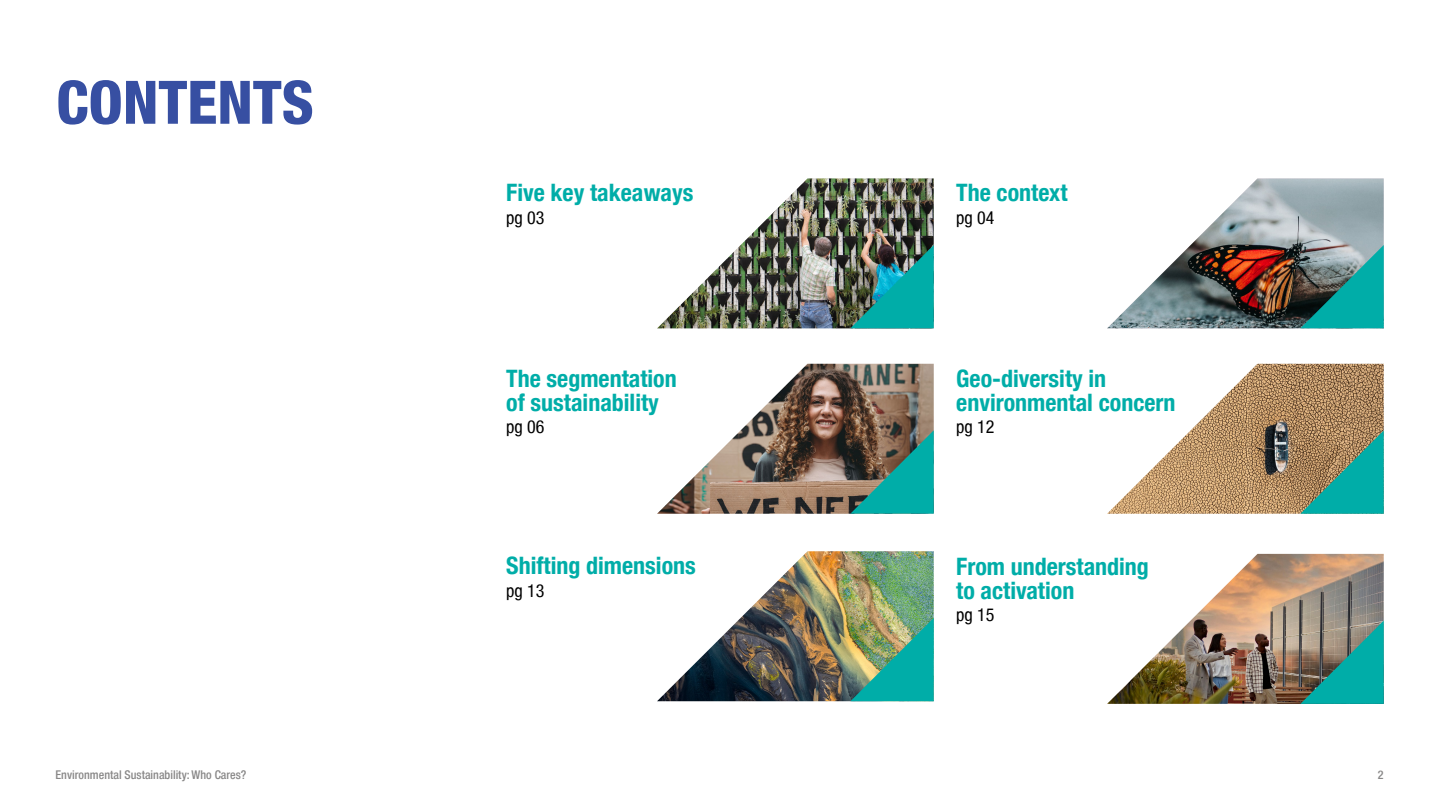
<style>
.page{position:relative;width:1440px;height:810px;background:#fff}
.page>*{position:absolute;margin:0;border:0;box-sizing:border-box;transform-origin:0 0}
.t1{font:800 condensed 60px "Helvetica Neue LT";color:#374fa2}
.t2{font:700 condensed 24px/24px "Helvetica Neue LT";color:#00ada8}
.t3{font:condensed 18px "Helvetica Neue LT";color:#000}
.t4{font:500 condensed 12px "Helvetica Neue LT";color:#888787}
</style>
<div class="page">
<img style="left:657px;top:178px;width:277px;height:150px">
<img style="left:657px;top:551px;width:277px;height:150px">
<img style="left:657px;top:364px;width:277px;height:150px">
<img style="left:1107px;top:554px;width:277px;height:150px">
<img style="left:1107px;top:364px;width:277px;height:150px">
<img style="left:850px;top:245px;width:84px;height:83px">
<img style="left:1107px;top:178px;width:277px;height:150px">
<img style="left:850px;top:618px;width:84px;height:83px">
<svg style="left:850px;top:430px;width:84px;height:84px;background:#368075"></svg>
<svg style="left:1300px;top:621px;width:84px;height:83px;background:#449389"></svg>
<svg style="left:1300px;top:430px;width:84px;height:84px;background:#549680"></svg>
<h1 class="t1" style="left:56px;top:65px;width:259px">CONTENTS</h1>
<p class="t2" style="left:506px;top:181px;width:189px">Five key takeaways</p>
<p class="t3" style="left:506px;top:207px;width:40px">pg 03</p>
<p class="t2" style="left:506px;top:366px;width:172px">The segmentation of sustainability</p>
<p class="t3" style="left:506px;top:416px;width:40px">pg 06</p>
<p class="t2" style="left:506px;top:553px;width:191px">Shifting dimensions</p>
<p class="t3" style="left:506px;top:580px;width:40px">pg 13</p>
<p class="t2" style="left:956px;top:181px;width:113px">The context</p>
<p class="t3" style="left:956px;top:207px;width:40px">pg 04</p>
<p class="t2" style="left:956px;top:366px;width:221px">Geo-diversity in environmental concern</p>
<p class="t3" style="left:956px;top:417px;width:40px">pg 12</p>
<p class="t2" style="left:956px;top:554px;width:194px">From understanding to activation</p>
<p class="t3" style="left:956px;top:604px;width:40px">pg 15</p>
<p class="t4" style="left:56px;top:768px;width:192px">Environmental Sustainability: Who Cares?</p>
<p class="t4" style="left:1378px;top:768px;width:7px">2</p>
</div>
